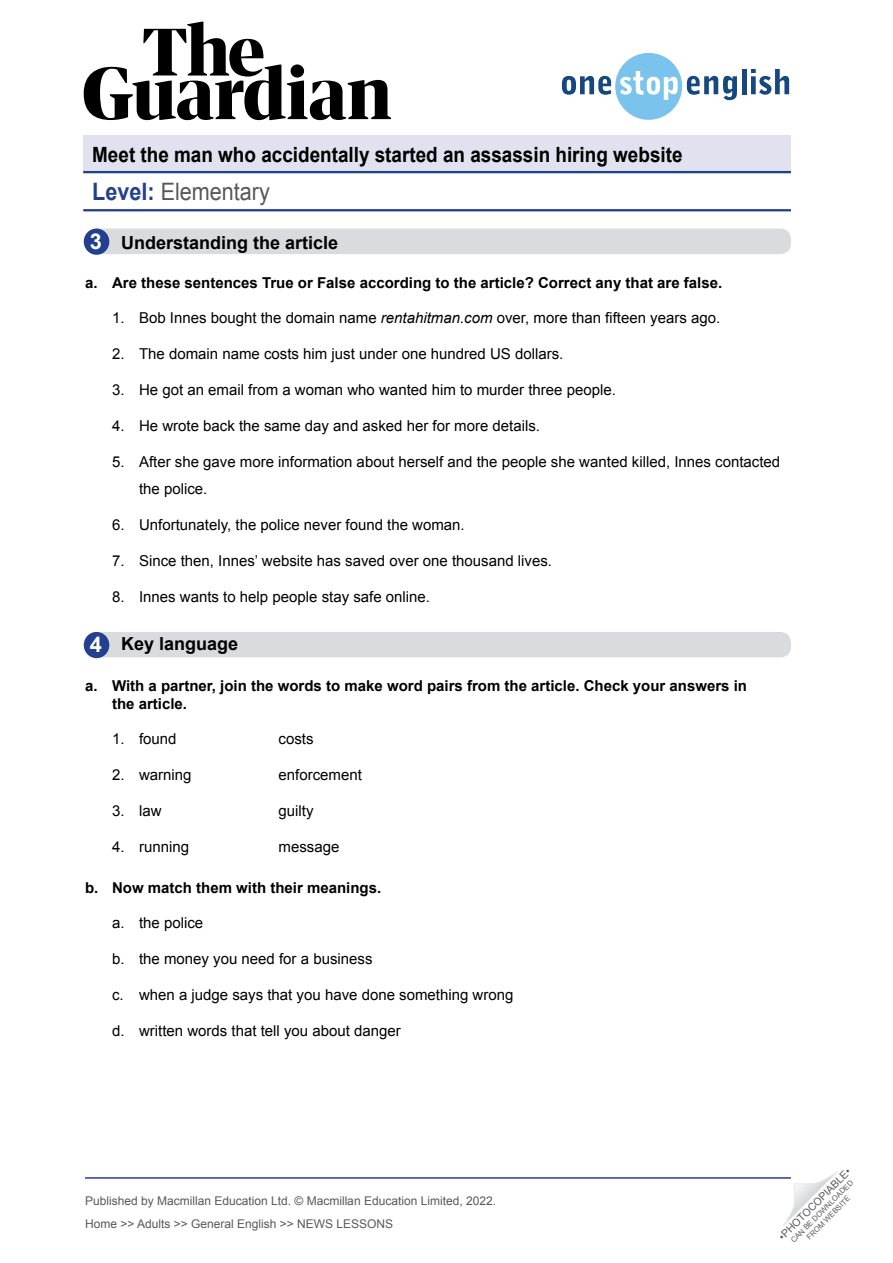
<style>
.page{position:relative;width:893px;height:1263px;background:#fff}
.page>*{position:absolute;margin:0;border:0;box-sizing:border-box;transform-origin:0 0}
.t1{font:24px "Arial";color:#58585a;scale:.9 1}
.WS__Exercise_title{font:700 21.9px "Arial";color:#fff}
.t2{font:700 21px "Arial";color:#000;scale:.9 1}
.WS__Exercise_title-2{font:700 18px "Arial";color:#000}
.WS__Body_text_number{font:15px/27px "Arial";color:#000}
.t3{font:700 15px/18px "Arial";color:#000}
.t4{font:12px/23px "Arial";color:#58595b}
.t5{font:10.5px "Arial";color:#58595b}
.t6{font:7.5px/9px "Arial";color:#58595b;text-align:center}
.s1{font-weight:700;color:#23408f}
.s2{font-style:italic}
</style>
<div class="page">
<hr style="left:83px;top:209px;width:708px;height:2px;background:#23408f">
<svg style="left:84px;top:22px;width:307px;height:98px"></svg>
<svg style="left:562px;top:53px;width:175px;height:67px"></svg>
<hr style="left:742px;top:69px;width:4px;height:25px;background:#154780">
<svg style="left:751px;top:69px;width:38px;height:26px"></svg>
<div style="left:83px;top:136px;width:708px;height:37px;background:#e1e1ef"></div>
<hr style="left:83px;top:171px;width:708px;height:2px;background:#23408f">
<svg style="left:783px;top:1171px;width:55px;height:55px"></svg>
<hr style="left:85px;top:1177px;width:706px;height:2px;background:#23408f">
<div style="left:85px;top:632px;width:706px;height:25px;background:#dadbdc;border-radius:10px"></div>
<div style="left:84px;top:632px;width:25px;height:26px;background:#23408f;border-radius:50%"></div>
<div style="left:85px;top:229px;width:706px;height:25px;background:#dadbdc;border-radius:10px"></div>
<div style="left:84px;top:229px;width:25px;height:26px;background:#23408f;border-radius:50%"></div>
<h3 class="t2" style="left:92px;top:141px;width:657px">Meet the man who accidentally started an assassin hiring website</h3>
<h1 class="t1" style="left:92px;top:176px;width:199px"><span class="s1">Level:</span> Elementary</h1>
<p class="WS__Exercise_title" style="left:90px;top:227px;width:14px">3</p>
<p class="WS__Exercise_title-2" style="left:121px;top:231px;width:219px">Understanding the article</p>
<p class="t3" style="left:85px;top:274px;width:639px">a. Are these sentences True or False according to the article? Correct any that are false.</p>
<p class="WS__Body_text_number" style="left:112px;top:305px;width:610px">1. Bob Innes bought the domain name <span class="s2">rentahitman.com</span> over, more than fifteen years ago.</p>
<p class="WS__Body_text_number" style="left:112px;top:341px;width:453px">2. The domain name costs him just under one hundred US dollars.</p>
<p class="WS__Body_text_number" style="left:112px;top:377px;width:505px">3. He got an email from a woman who wanted him to murder three people.</p>
<p class="WS__Body_text_number" style="left:112px;top:413px;width:430px">4. He wrote back the same day and asked her for more details.</p>
<p class="WS__Body_text_number" style="left:139px;top:449px;width:643px;text-indent:-27px">5. After she gave more information about herself and the people she wanted killed, Innes contacted the police.</p>
<p class="WS__Body_text_number" style="left:112px;top:512px;width:354px">6. Unfortunately, the police never found the woman.</p>
<p class="WS__Body_text_number" style="left:112px;top:548px;width:442px">7. Since then, Innes’ website has saved over one thousand lives.</p>
<p class="WS__Body_text_number" style="left:112px;top:584px;width:319px">8. Innes wants to help people stay safe online.</p>
<p class="WS__Exercise_title-2" style="left:121px;top:632px;width:119px">Key language</p>
<p class="t3" style="left:112px;top:677px;width:637px;text-indent:-27px">a. With a partner, join the words to make word pairs from the article. Check your answers in the article.</p>
<p class="WS__Body_text_number" style="left:112px;top:725px;width:66px">1. found</p>
<p class="WS__Body_text_number" style="left:279px;top:725px;width:37px">costs</p>
<p class="WS__Body_text_number" style="left:112px;top:761px;width:81px">2. warning</p>
<p class="WS__Body_text_number" style="left:279px;top:761px;width:85px">enforcement</p>
<p class="WS__Body_text_number" style="left:112px;top:797px;width:51px">3. law</p>
<p class="WS__Body_text_number" style="left:279px;top:797px;width:37px">guilty</p>
<p class="WS__Body_text_number" style="left:112px;top:833px;width:79px">4. running</p>
<p class="WS__Body_text_number" style="left:279px;top:833px;width:62px">message</p>
<p class="t3" style="left:85px;top:879px;width:298px">b. Now match them with their meanings.</p>
<p class="WS__Body_text_number" style="left:112px;top:909px;width:93px">a. the police</p>
<p class="WS__Body_text_number" style="left:112px;top:945px;width:262px">b. the money you need for a business</p>
<p class="WS__Body_text_number" style="left:112px;top:981px;width:403px">c. when a judge says that you have done something wrong</p>
<p class="WS__Body_text_number" style="left:112px;top:1017px;width:290px">d. written words that tell you about danger</p>
<p class="WS__Exercise_title" style="left:90px;top:630px;width:14px">4</p>
<p class="t4" style="left:85px;top:1189px;width:413px">Published by Macmillan Education Ltd. © Macmillan Education Limited, 2022.<br>Home &gt;&gt; Adults &gt;&gt; General English &gt;&gt; NEWS LESSONS</p>
<p class="t5" style="left:776px;top:1233px;width:99px;rotate:-45deg">•PHOTOCOPIABLE•</p>
<p class="t6" style="left:789px;top:1238px;width:86px;rotate:-45deg">CAN BE DOWNLOADED<br>FROM WEBSITE</p>
</div>
